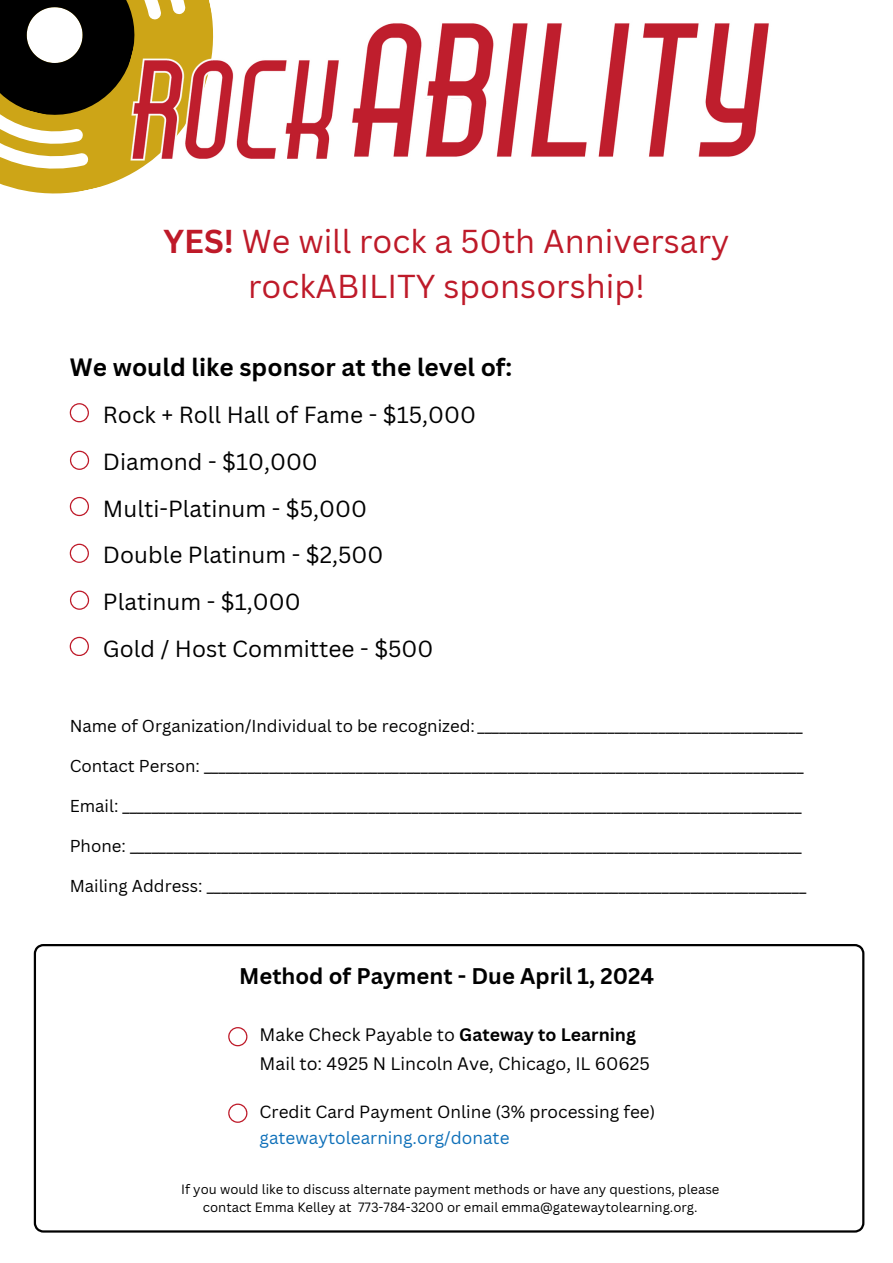
<style>
.page{position:relative;width:893px;height:1263px;background:#fff}
.page>*{position:absolute;margin:0;border:0;box-sizing:border-box;transform-origin:0 0}
.t1{font:32.25px/45px "Canva Sans";color:#be1a29;text-align:center}
.t2{font:700 24.38px "Canva Sans";color:#000}
.t3{font:22.65px/46.7px "Canva Sans";color:#000}
.t4{font:700 22.05px "Canva Sans";color:#000}
.t5{font:17.62px "Canva Sans";color:#000}
.t6{font:17.1px "Canva Sans";color:#000}
.t7{font:17.1px "Canva Sans";color:#0f70b9}
.t8{font:16.8px "Canva Sans";color:#000}
.t9{font:13.12px/18px "Canva Sans";color:#000;text-align:center}
.s1{font-weight:700}
</style>
<div class="page">
<svg style="left:34px;top:944px;width:830px;height:288px"></svg>
<svg style="left:70px;top:451px;width:19px;height:19px"></svg>
<svg style="left:70px;top:497px;width:19px;height:19px"></svg>
<svg style="left:70px;top:544px;width:19px;height:19px"></svg>
<svg style="left:70px;top:591px;width:19px;height:19px"></svg>
<svg style="left:70px;top:637px;width:19px;height:19px"></svg>
<svg style="left:70px;top:403px;width:19px;height:19px"></svg>
<svg style="left:228px;top:1027px;width:19px;height:19px"></svg>
<svg style="left:228px;top:1103px;width:19px;height:20px"></svg>
<svg style="left:0;top:0;width:210px;height:194px;fill:#cda517"></svg>
<svg style="left:0;top:0;width:143px;height:123px"></svg>
<img style="left:126px;top:4px;width:643px;height:171px">
<p class="t1" style="left:164px;top:218px;width:567px"><span class="s1">YES!</span> We will rock a 50th Anniversary rockABILITY sponsorship!</p>
<h4 class="t2" style="left:70px;top:350px;width:444px">We would like sponsor at the level of:</h4>
<h3 class="t3" style="left:103px;top:391px;width:374px">Rock + Roll Hall of Fame - $15,000<br>Diamond - $10,000</h3>
<h4 class="t3" style="left:103px;top:484px;width:282px">Multi-Platinum - $5,000<br>Double Platinum - $2,500<br>Platinum - $1,000</h4>
<h4 class="t3" style="left:103px;top:624px;width:332px">Gold / Host Committee - $500</h4>
<p class="t8" style="left:70px;top:714px;width:734px">Name of Organization/Individual to be recognized:_____________________________________________</p>
<p class="t8" style="left:70px;top:754px;width:735px">Contact Person: ___________________________________________________________________________________</p>
<h2 class="t8" style="left:70px;top:794px;width:733px">Email: ______________________________________________________________________________________________</h2>
<p class="t8" style="left:70px;top:833px;width:733px">Phone: _____________________________________________________________________________________________</p>
<h1 class="t8" style="left:70px;top:873px;width:738px">Mailing Address: ___________________________________________________________________________________</h1>
<p class="t4" style="left:239px;top:960px;width:416px">Method of Payment - Due April 1, 2024</p>
<p class="t5" style="left:260px;top:1023px;width:378px">Make Check Payable to <span class="s1">Gateway to Learning</span></p>
<p class="t5" style="left:260px;top:1051px;width:392px">Mail to: 4925 N Lincoln Ave, Chicago, IL 60625</p>
<p class="t6" style="left:260px;top:1100px;width:397px">Credit Card Payment Online (3% processing fee)</p>
<h3 class="t7" style="left:260px;top:1126px;width:251px">gatewaytolearning.org/donate</h3>
<h4 class="t9" style="left:181px;top:1180px;width:540px">If you would like to discuss alternate payment methods or have any questions, please contact Emma Kelley at 773-784-3200 or email emma@gatewaytolearning.org.</h4>
</div>
